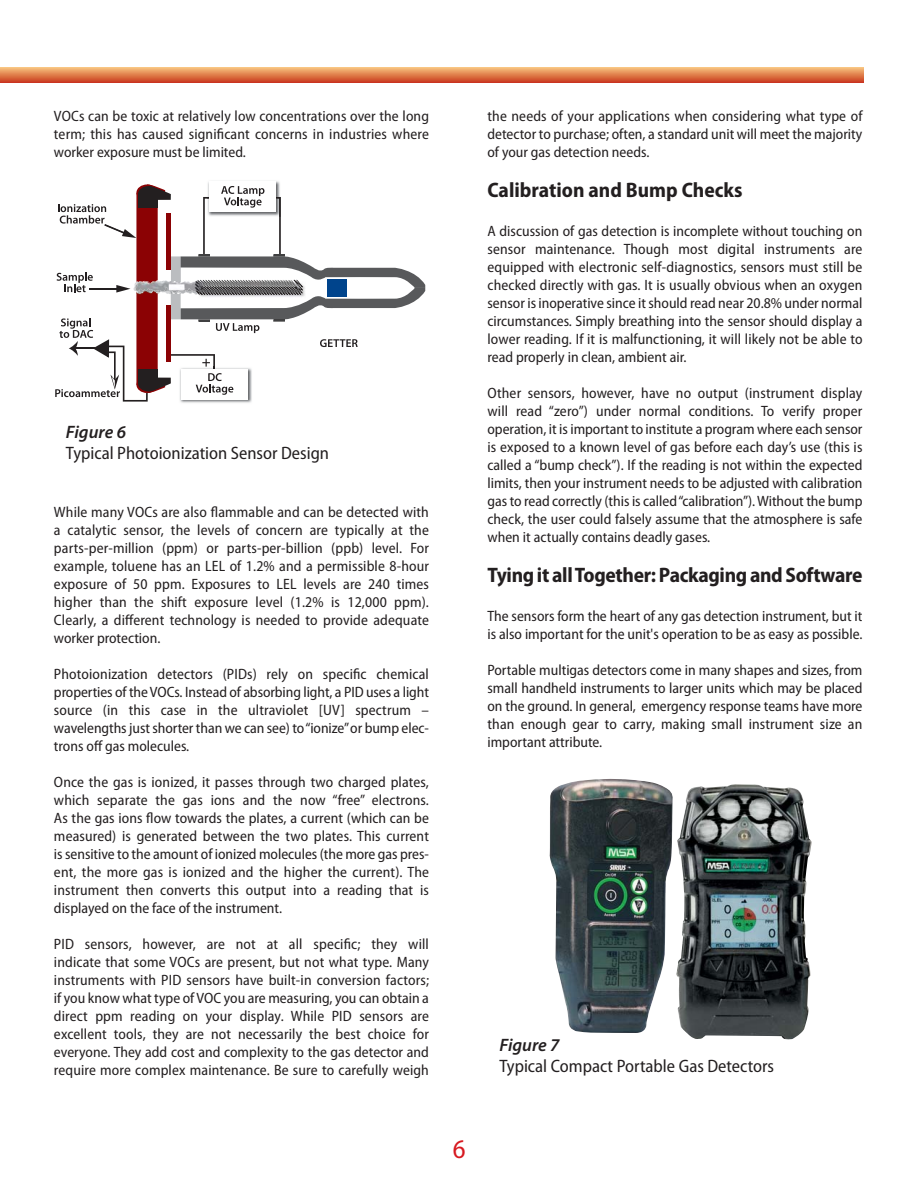
<style>
.page{position:relative;width:918px;height:1188px;background:#fff}
.page>*{position:absolute;margin:0;border:0;box-sizing:border-box;transform-origin:0 0}
.t1{font:semi-condensed 27px "Myriad Pro";color:#d71920}
.t2{font:700 semi-condensed 21px "Myriad Pro";letter-spacing:-.015em;color:#231f20}
.t3{font:semi-condensed 18px "Myriad Pro";color:#231f20}
.t4{font:italic 600 18px "Myriad Pro";color:#231f20}
.t5{font:semi-condensed 15px/18px "Myriad Pro";color:#231f20;text-align:justify}
</style>
<div class="page">
<img style="left:676px;top:784px;width:136px;height:256px">
<img style="left:549px;top:778px;width:124px;height:255px">
<img style="left:208px;top:181px;width:72px;height:3px">
<div style="left:209px;top:182px;width:67px;height:30px;background:#fff"></div>
<svg style="left:55px;top:184px;width:370px;height:218px"></svg>
<img style="left:135px;top:280px;width:42px;height:12px">
<svg style="left:0;top:68px;width:864px;height:14px;background:#df7d4c"></svg>
<p class="t5" style="left:54px;top:108px;width:377px">VOCs can be toxic at relatively low concentrations over the long term; this has caused significant concerns in industries where worker exposure must be limited.</p>
<p class="t4" style="left:66px;top:421px;width:62px">Figure 6</p>
<p class="t3" style="left:66px;top:447px;width:265px">Typical Photoionization Sensor Design</p>
<p class="t5" style="left:54px;top:504px;width:377px">While many VOCs are also flammable and can be detected with a catalytic sensor, the levels of concern are typically at the parts-per-million (ppm) or parts-per-billion (ppb) level. For example, toluene has an LEL of 1.2% and a permissible 8-hour exposure of 50 ppm. Exposures to LEL levels are 240 times higher than the shift exposure level (1.2% is 12,000 ppm).<br>Clearly, a different technology is needed to provide adequate worker protection.</p>
<p class="t5" style="left:54px;top:666px;width:376px">Photoionization detectors (PIDs) rely on specific chemical properties of the VOCs. Instead of absorbing light, a PID uses a light source (in this case in the ultraviolet [UV] spectrum – wavelengths just shorter than we can see) to “ionize” or bump elec&shy;trons off gas molecules.</p>
<p class="t5" style="left:54px;top:774px;width:377px">Once the gas is ionized, it passes through two charged plates, which separate the gas ions and the now “free” electrons.<br>As the gas ions flow towards the plates, a current (which can be measured) is generated between the two plates. This current is sensitive to the amount of ionized molecules (the more gas pres&shy;ent, the more gas is ionized and the higher the current). The instrument then converts this output into a reading that is displayed on the face of the instrument.</p>
<p class="t5" style="left:54px;top:936px;width:377px">PID sensors, however, are not at all specific; they will indicate that some VOCs are present, but not what type. Many instruments with PID sensors have built-in conversion factors; if you know what type of VOC you are measuring, you can obtain a direct ppm reading on your display. While PID sensors are excellent tools, they are not necessarily the best choice for everyone. They add cost and complexity to the gas detector and require more complex maintenance. Be sure to carefully weigh</p>
<p class="t5" style="left:488px;top:108px;width:376px">the needs of your applications when considering what type of detector to purchase; often, a standard unit will meet the majority of your gas detection needs.</p>
<h2 class="t2" style="left:488px;top:182px;width:257px">Calibration and Bump Checks</h2>
<p class="t5" style="left:488px;top:223px;width:376px">A discussion of gas detection is incomplete without touching on sensor maintenance. Though most digital instruments are equipped with electronic self-diagnostics, sensors must still be checked directly with gas. It is usually obvious when an oxygen sensor is inoperative since it should read near 20.8% under normal circumstances. Simply breathing into the sensor should display a lower reading. If it is malfunctioning, it will likely not be able to read properly in clean, ambient air.</p>
<p class="t5" style="left:488px;top:385px;width:377px">Other sensors, however, have no output (instrument display will read “zero”) under normal conditions. To verify proper operation, it is important to institute a program where each sensor is exposed to a known level of gas before each day’s use (this is called a “bump check”). If the reading is not within the expected limits, then your instrument needs to be adjusted with calibration gas to read correctly (this is called “calibration”). Without the bump check, the user could falsely assume that the atmosphere is safe when it actually contains deadly gases.</p>
<h2 class="t2" style="left:488px;top:568px;width:376px">Tying it all Together: Packaging and Software</h2>
<p class="t5" style="left:488px;top:608px;width:376px">The sensors form the heart of any gas detection instrument, but it is also important for the unit's operation to be as easy as possible.</p>
<p class="t5" style="left:488px;top:662px;width:376px">Portable multigas detectors come in many shapes and sizes, from small handheld instruments to larger units which may be placed on the ground. In general, emergency response teams have more than enough gear to carry, making small instrument size an important attribute.</p>
<p class="t4" style="left:500px;top:1034px;width:62px">Figure 7</p>
<p class="t3" style="left:500px;top:1060px;width:276px">Typical Compact Portable Gas Detectors</p>
<h1 class="t1" style="left:453px;top:1139px;width:14px">6</h1>
</div>
